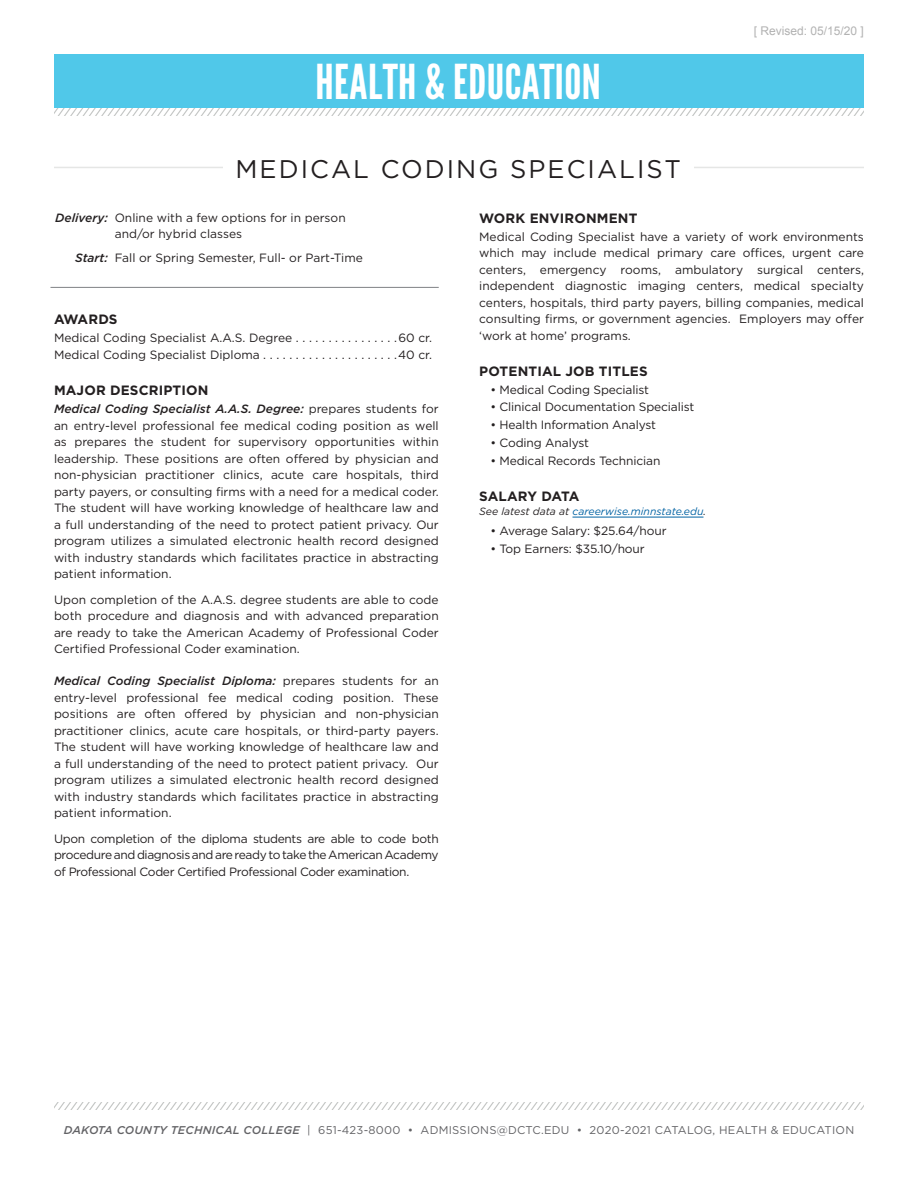
<style>
.page{position:relative;width:918px;height:1188px;background:#fff}
.page>*{position:absolute;margin:0;border:0;box-sizing:border-box;transform-origin:0 0}
.t1{font:48px "League Gothic";letter-spacing:.01em;color:#fff}
.Program_Title{font:25.5px "Gotham";letter-spacing:.08em;color:#231f20}
.Body_-_Subhead{font:700 13.5px "Gotham";letter-spacing:.01em;color:#231f20}
.Body_-_Subhead-2{font:700 13.5px "Gotham";letter-spacing:-.01em;color:#231f20}
.Body_-_Copy{font:12px/16.5px "Gotham";letter-spacing:-.01em;color:#231f20;text-align:justify}
.Awards_list{font:12px "Gotham";color:#231f20}
.Delivery__Start__Loc{font:12px/16.5px "Gotham";color:#231f20}
.t2{font:12px "Arial";color:#b2b2b2}
.t3{font:11.25px "Gotham";letter-spacing:.02em;color:#636366}
.Note{font:italic 10.5px "Gotham";color:#0062a3}
.s1{font-weight:500;font-style:italic}
.s2{color:#231f20}
</style>
<div class="page">
<hr style="left:54px;top:167px;width:810px;height:1px;background:#e5e6e5">
<div style="left:54px;top:54px;width:810px;height:54px;background:#50c8e9"></div>
<svg style="left:54px;top:108px;width:810px;height:7px"></svg>
<svg style="left:54px;top:1102px;width:810px;height:8px"></svg>
<div style="left:223px;top:157px;width:471px;height:26px;background:#fff"></div>
<hr style="left:50px;top:287px;width:389px;height:1px;background:#808285">
<hr style="left:572px;top:517px;width:131px;height:1px;background:#0062a3">
<h1 class="t1" style="left:316px;top:54px;width:287px">HEALTH &amp; EDUCATION</h1>
<p class="t2" style="left:754px;top:23px;width:112px">[ Revised: 05/15/20 ]</p>
<p class="Program_Title" style="left:235px;top:152px;width:447px">MEDICAL CODING SPECIALIST</p>
<p class="Delivery__Start__Loc" style="left:115px;top:209px;width:233px;text-indent:-60px"><span class="s1">Delivery:</span> Online with a few options for in person and/or hybrid classes</p>
<p class="Delivery__Start__Loc" style="left:75px;top:249px;width:289px"><span class="s1">Start:</span> Fall or Spring Semester, Full- or Part-Time</p>
<p class="Body_-_Subhead" style="left:479px;top:209px;width:160px">WORK ENVIRONMENT</p>
<p class="Body_-_Copy" style="left:479px;top:228px;width:386px">Medical Coding Specialist have a variety of work environments which may include medical primary care offices, urgent care centers, emergency rooms, ambulatory surgical centers, independent diagnostic imaging centers, medical specialty centers, hospitals, third party payers, billing companies, medical consulting firms, or government agencies. Employers may offer ‘work at home’ programs.</p>
<p class="Body_-_Subhead" style="left:479px;top:362px;width:170px">POTENTIAL JOB TITLES</p>
<p class="Body_-_Copy" style="left:491px;top:381px;width:160px">• Medical Coding Specialist</p>
<p class="Body_-_Copy" style="left:491px;top:399px;width:205px">• Clinical Documentation Specialist</p>
<p class="Body_-_Copy" style="left:491px;top:417px;width:167px">• Health Information Analyst</p>
<p class="Body_-_Copy" style="left:491px;top:434px;width:100px">• Coding Analyst</p>
<p class="Body_-_Copy" style="left:491px;top:452px;width:171px">• Medical Records Technician</p>
<p class="Body_-_Subhead-2" style="left:479px;top:487px;width:102px">SALARY DATA</p>
<p class="Note" style="left:479px;top:504px;width:228px"><span class="s2">See latest data at</span> careerwise.minnstate.edu<span class="s2">.</span></p>
<p class="Body_-_Copy" style="left:491px;top:522px;width:177px">• Average Salary: $25.64/hour</p>
<p class="Body_-_Copy" style="left:491px;top:540px;width:156px">• Top Earners: $35.10/hour</p>
<p class="Body_-_Subhead" style="left:54px;top:310px;width:65px">AWARDS</p>
<p class="Awards_list" style="left:54px;top:330px;width:243px">Medical Coding Specialist A.A.S. Degree................</p>
<p class="Awards_list" style="left:398px;top:330px;width:35px">60 cr.</p>
<p class="Awards_list" style="left:54px;top:347px;width:211px">Medical Coding Specialist Diploma.....................</p>
<p class="Awards_list" style="left:398px;top:347px;width:35px">40 cr.</p>
<p class="Body_-_Subhead" style="left:54px;top:382px;width:156px">MAJOR DESCRIPTION</p>
<p class="Body_-_Copy" style="left:54px;top:400px;width:386px"><span class="s1">Medical Coding Specialist A.A.S. Degree:</span> prepares students for an entry-level professional fee medical coding position as well as prepares the student for supervisory opportunities within leadership. These positions are often offered by physician and non-physician practitioner clinics, acute care hospitals, third party payers, or consulting firms with a need for a medical coder.<br>The student will have working knowledge of healthcare law and a full understanding of the need to protect patient privacy. Our program utilizes a simulated electronic health record designed with industry standards which facilitates practice in abstracting patient information.</p>
<p class="Body_-_Copy" style="left:54px;top:591px;width:386px">Upon completion of the A.A.S. degree students are able to code both procedure and diagnosis and with advanced preparation are ready to take the American Academy of Professional Coder Certified Professional Coder examination.</p>
<p class="Body_-_Copy" style="left:54px;top:672px;width:386px"><span class="s1">Medical Coding Specialist Diploma:</span> prepares students for an entry-level professional fee medical coding position. These positions are often offered by physician and non-physician practitioner clinics, acute care hospitals, or third-party payers.<br>The student will have working knowledge of healthcare law and a full understanding of the need to protect patient privacy. Our program utilizes a simulated electronic health record designed with industry standards which facilitates practice in abstracting patient information.</p>
<p class="Body_-_Copy" style="left:54px;top:830px;width:386px">Upon completion of the diploma students are able to code both procedure and diagnosis and are ready to take the American Academy of Professional Coder Certified Professional Coder examination.</p>
<p class="t3" style="left:64px;top:1123px;width:792px"><span class="s1">DAKOTA COUNTY TECHNICAL COLLEGE</span> | 651-423-8000 • ADMISSIONS@DCTC.EDU • 2020-2021 CATALOG, HEALTH &amp; EDUCATION</p>
</div>
